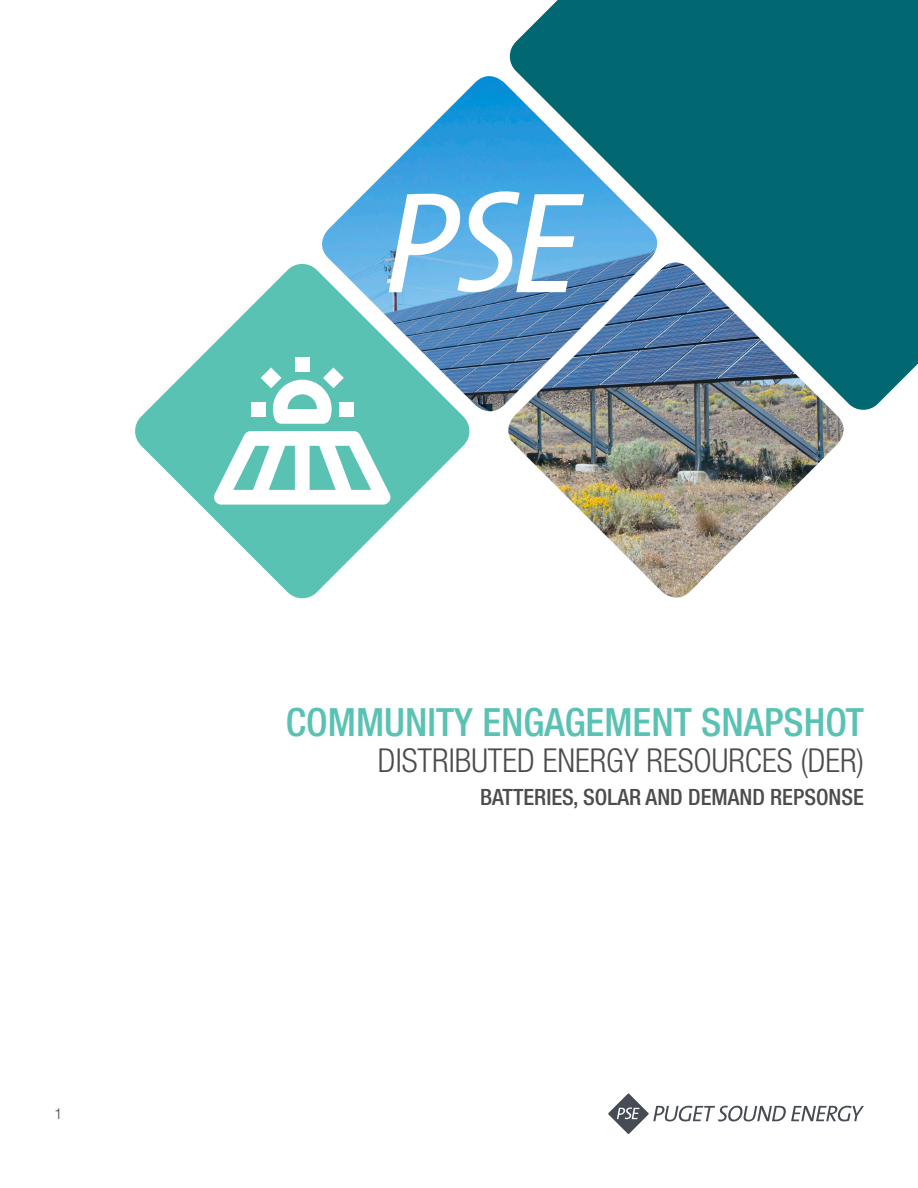
<style>
.page{position:relative;width:918px;height:1188px;background:#fff}
.page>*{position:absolute;margin:0;border:0;box-sizing:border-box;transform-origin:0 0}
.t1{font:500 condensed 39px "Helvetica Neue LT Com";color:#5ac2b3}
.t2{font:300 condensed 33px "Helvetica Neue LT Com";color:#4b4c4d}
.t3{font:500 condensed 22.5px "Helvetica Neue LT Com";color:#4b4c4d}
.t4{font:300 15px "Helvetica Neue LT Com";color:#4b4c4d}
</style>
<div class="page">
<svg style="left:608px;top:1093px;width:256px;height:41px"></svg>
<img style="left:322px;top:76px;width:522px;height:522px">
<svg style="left:135px;top:262px;width:336px;height:337px"></svg>
<svg style="left:508px;top:0;width:410px;height:412px;fill:#016771"></svg>
<div style="left:295px;top:358px;width:15px;height:14px;background:#fff"></div>
<div style="left:339px;top:402px;width:15px;height:14px;background:#fff"></div>
<div style="left:251px;top:402px;width:15px;height:14px;background:#fff"></div>
<svg style="left:214px;top:431px;width:177px;height:74px"></svg>
<svg style="left:261px;top:367px;width:83px;height:57px"></svg>
<p class="t4" style="left:54px;top:1105px;width:10px">1</p>
<h1 class="t1" style="left:286px;top:699px;width:580px">COMMUNITY ENGAGEMENT SNAPSHOT</h1>
<h2 class="t2" style="left:378px;top:742px;width:488px">DISTRIBUTED ENERGY RESOURCES (DER)</h2>
<h3 class="t3" style="left:480px;top:784px;width:385px">BATTERIES, SOLAR AND DEMAND REPSONSE</h3>
</div>
